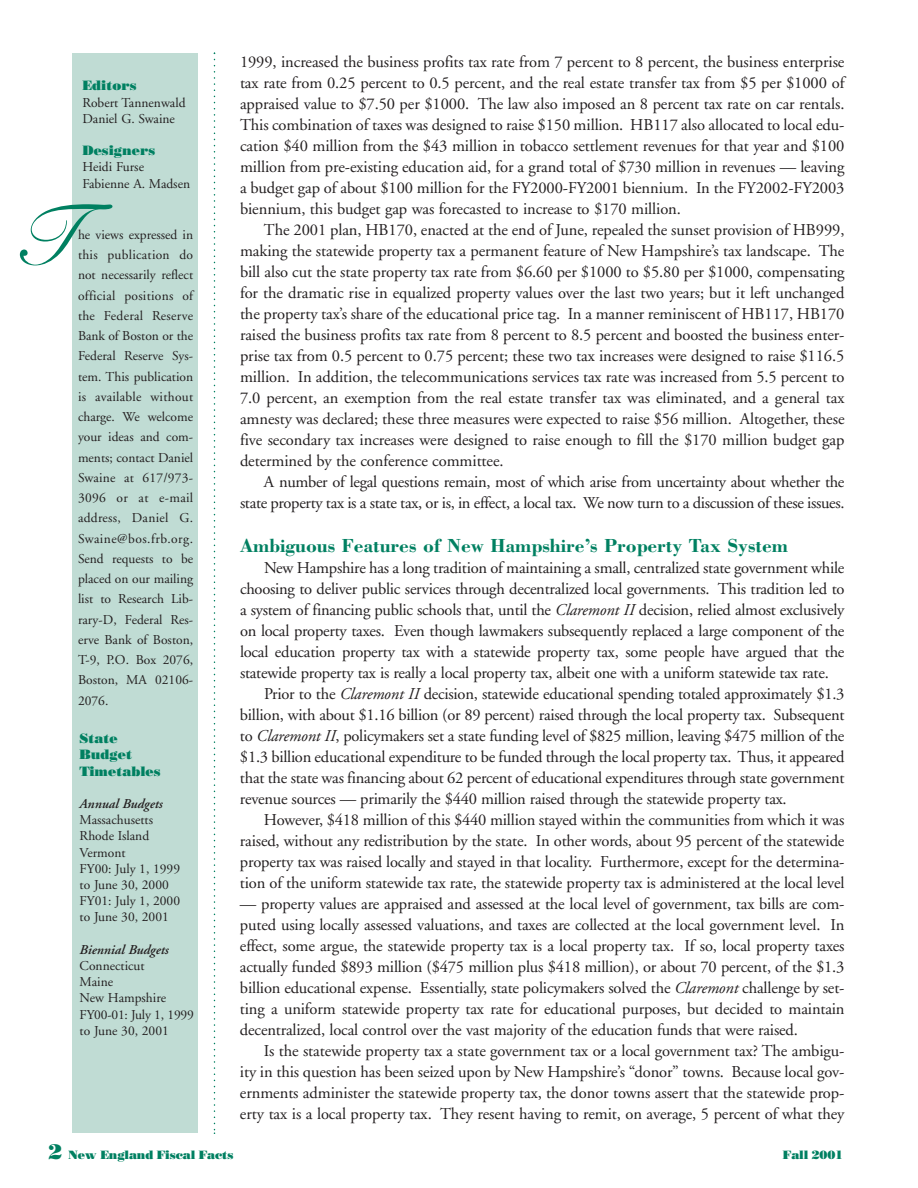
<style>
.page{position:relative;width:918px;height:1188px;background:#fff}
.page>*{position:absolute;margin:0;border:0;box-sizing:border-box;transform-origin:0 0}
.t1{font:90px "Snell BT";color:#008061}
.t2{font:700 19.5px "Bodoni";color:#008061}
.t3{font:16.5px/21px "Adobe Garamond";letter-spacing:-.015em;color:#231f20;text-align:justify}
.t4{font:13.5px/20.2px "Adobe Garamond";color:#231f20}
.t5{font:13.5px/16.4px "Bodoni Poster";color:#008061}
.t6{font:italic 600 13.5px "Adobe Garamond";color:#231f20}
.t7{font:12px "Bodoni Poster";letter-spacing:-.015em;color:#008061}
.s1{font-style:italic}
.s2{font-size:21px}
</style>
<div class="page">
<div style="left:72px;top:53px;width:126px;height:1080px;background:#c0dcd4"></div>
<svg style="left:214px;top:52px;width:1px;height:1082px"></svg>
<p class="t5" style="left:82px;top:79px;width:55px">Editors</p>
<p class="t4" style="left:82px;top:95px;width:105px;line-height:16.2px">Robert Tannenwald<br>Daniel G. Swaine</p>
<p class="t5" style="left:82px;top:144px;width:74px">Designers</p>
<p class="t4" style="left:82px;top:160px;width:109px;line-height:16.2px">Heidi Furse<br>Fabienne A. Madsen</p>
<h1 class="t1" style="left:40px;top:200px;width:72px">T</h1>
<p class="t4" style="left:78px;top:226px;width:117px;text-align:justify">he views expressed in this publication do not necessarily reflect official positions of the Federal Reserve Bank of Boston or the Federal Reserve Sys&shy;tem. This publication is available without charge. We welcome your ideas and com&shy;ments; contact Daniel Swaine at 617/973- 3096 or at e-mail address, Daniel G.<br>Swaine@bos.frb.org.<br>Send requests to be placed on our mailing list to Research Lib&shy;rary-D, Federal Res&shy;erve Bank of Boston, T-9, P.O. Box 2076, Boston, MA 02106- 2076.</p>
<p class="t5" style="left:80px;top:732px;width:83px">State<br>Budget<br>Timetables</p>
<p class="t6" style="left:80px;top:798px;width:85px">Annual Budgets</p>
<p class="t4" style="left:80px;top:813px;width:102px;line-height:16.2px">Massachusetts<br>Rhode Island<br>Vermont<br>FY00: July 1, 1999 to June 30, 2000<br>FY01: July 1, 2000 to June 30, 2001</p>
<p class="t6" style="left:80px;top:944px;width:91px">Biennial Budgets</p>
<p class="t4" style="left:80px;top:959px;width:116px;line-height:16.2px">Connecticut<br>Maine<br>New Hampshire<br>FY00-01: July 1, 1999 to June 30, 2001</p>
<p class="t3" style="left:240px;top:53px;width:606px">1999, increased the business profits tax rate from 7 percent to 8 percent, the business enterprise tax rate from 0.25 percent to 0.5 percent, and the real estate transfer tax from $5 per $1000 of appraised value to $7.50 per $1000. The law also imposed an 8 percent tax rate on car rentals.<br>This combination of taxes was designed to raise $150 million. HB117 also allocated to local edu&shy;cation $40 million from the $43 million in tobacco settlement revenues for that year and $100 million from pre-existing education aid, for a grand total of $730 million in revenues — leaving a budget gap of about $100 million for the FY2000-FY2001 biennium. In the FY2002-FY2003 biennium, this budget gap was forecasted to increase to $170 million.</p>
<p class="t3" style="left:240px;top:221px;width:606px;text-indent:24px">The 2001 plan, HB170, enacted at the end of June, repealed the sunset provision of HB999, making the statewide property tax a permanent feature of New Hampshire’s tax landscape. The bill also cut the state property tax rate from $6.60 per $1000 to $5.80 per $1000, compensating for the dramatic rise in equalized property values over the last two years; but it left unchanged the property tax’s share of the educational price tag. In a manner reminiscent of HB117, HB170 raised the business profits tax rate from 8 percent to 8.5 percent and boosted the business enter&shy;prise tax from 0.5 percent to 0.75 percent; these two tax increases were designed to raise $116.5 million. In addition, the telecommunications services tax rate was increased from 5.5 percent to 7.0 percent, an exemption from the real estate transfer tax was eliminated, and a general tax amnesty was declared; these three measures were expected to raise $56 million. Altogether, these five secondary tax increases were designed to raise enough to fill the $170 million budget gap determined by the conference committee.</p>
<p class="t3" style="left:240px;top:473px;width:606px;text-align:right">A number of legal questions remain, most of which arise from uncertainty about whether the state property tax is a state tax, or is, in effect, a local tax. We now turn to a discussion of these issues.</p>
<p class="t2" style="left:240px;top:539px;width:550px">Ambiguous Features of New Hampshire’s Property Tax System</p>
<p class="t3" style="left:264px;top:559px;width:582px">New Hampshire has a long tradition of maintaining a small, centralized state government while</p>
<p class="t3" style="left:240px;top:580px;width:606px">choosing to deliver public services through decentralized local governments. This tradition led to</p>
<p class="t3" style="left:240px;top:601px;width:606px">a system of financing public schools that, until the <span class="s1">Claremont II</span> decision, relied almost exclusively</p>
<p class="t3" style="left:240px;top:622px;width:606px">on local property taxes. Even though lawmakers subsequently replaced a large component of the</p>
<p class="t3" style="left:240px;top:643px;width:606px">local education property tax with a statewide property tax, some people have argued that the</p>
<p class="t3" style="left:240px;top:664px;width:590px">statewide property tax is really a local property tax, albeit one with a uniform statewide tax rate.</p>
<p class="t3" style="left:264px;top:685px;width:582px">Prior to the <span class="s1">Claremont II</span> decision, statewide educational spending totaled approximately $1.3</p>
<p class="t3" style="left:240px;top:706px;width:606px">billion, with about $1.16 billion (or 89 percent) raised through the local property tax. Subsequent</p>
<p class="t3" style="left:240px;top:727px;width:606px">to <span class="s1">Claremont II</span>, policymakers set a state funding level of $825 million, leaving $475 million of the</p>
<p class="t3" style="left:240px;top:748px;width:606px">$1.3 billion educational expenditure to be funded through the local property tax. Thus, it appeared</p>
<p class="t3" style="left:240px;top:769px;width:606px">that the state was financing about 62 percent of educational expenditures through state government</p>
<p class="t3" style="left:240px;top:790px;width:548px">revenue sources — primarily the $440 million raised through the statewide property tax.</p>
<p class="t3" style="left:264px;top:811px;width:582px">However, $418 million of this $440 million stayed within the communities from which it was</p>
<p class="t3" style="left:240px;top:832px;width:606px">raised, without any redistribution by the state. In other words, about 95 percent of the statewide</p>
<p class="t3" style="left:240px;top:853px;width:606px">property tax was raised locally and stayed in that locality. Furthermore, except for the determina-</p>
<p class="t3" style="left:240px;top:874px;width:606px">tion of the uniform statewide tax rate, the statewide property tax is administered at the local level</p>
<p class="t3" style="left:240px;top:895px;width:606px">— property values are appraised and assessed at the local level of government, tax bills are com&shy;puted using locally assessed valuations, and taxes are collected at the local government level. In effect, some argue, the statewide property tax is a local property tax. If so, local property taxes actually funded $893 million ($475 million plus $418 million), or about 70 percent, of the $1.3 billion educational expense. Essentially, state policymakers solved the <span class="s1">Claremont</span> challenge by set&shy;ting a uniform statewide property tax rate for educational purposes, but decided to maintain decentralized, local control over the vast majority of the education funds that were raised.</p>
<p class="t3" style="left:240px;top:1042px;width:606px;text-indent:24px">Is the statewide property tax a state government tax or a local government tax? The ambigu&shy;ity in this question has been seized upon by New Hampshire’s “donor” towns. Because local gov&shy;ernments administer the statewide property tax, the donor towns assert that the statewide prop&shy;erty tax is a local property tax. They resent having to remit, on average, 5 percent of what they</p>
<p class="t7" style="left:48px;top:1151px;width:186px"><span class="s2">2</span> New England Fiscal Facts</p>
<p class="t7" style="left:783px;top:1151px;width:62px">Fall 2001</p>
</div>
